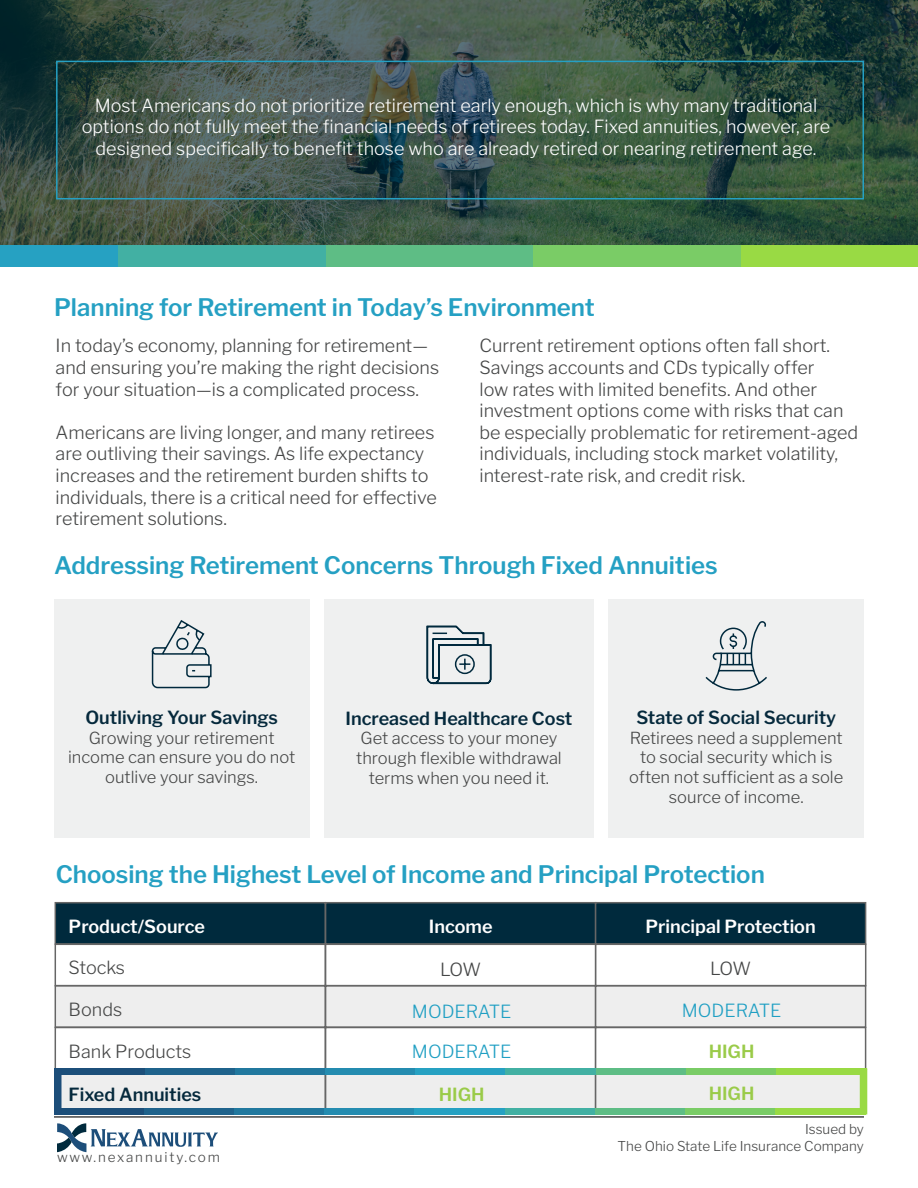
<style>
.page{position:relative;width:918px;height:1188px;background:#fff}
.page>*{position:absolute;margin:0;border:0;box-sizing:border-box;transform-origin:0 0}
.t1{font:600 24px "Libre Franklin";color:#25a0c3}
.t2{font:300 18px/21.6px "Libre Franklin";color:#454646}
.t3{font:300 18px/21.6px "Libre Franklin";color:#fff;text-align:center}
.t4{font:600 18px "Libre Franklin";color:#05293c}
.t5{font:600 18px "Libre Franklin";color:#fff}
.t6{font:300 18px "Libre Franklin";color:#1f9fc3}
.t7{font:600 18px "Libre Franklin";color:#9acb49}
.t8{font:300 16.5px/19.8px "Libre Franklin";color:#454646;text-align:center}
.t9{font:300 13.5px/16.2px "Libre Franklin";color:#454646;text-align:right}
.t10{font:300 13.5px "Libre Franklin";letter-spacing:.14em;color:#454646}
</style>
<div class="page">
<hr style="left:54px;top:1116px;width:810px;height:2px;background:#454646">
<svg style="left:57px;top:1123px;width:161px;height:29px"></svg>
<svg style="left:0;top:0;width:918px;height:245px;background:#385044"></svg>
<div style="left:0;top:245px;width:119px;height:21px;background:#26a1c2"></div>
<div style="left:119px;top:245px;width:207px;height:21px;background:#42b0a3"></div>
<div style="left:326px;top:245px;width:208px;height:21px;background:#5ebd85"></div>
<div style="left:534px;top:245px;width:207px;height:21px;background:#7acc66"></div>
<div style="left:741px;top:245px;width:177px;height:21px;background:#99da44"></div>
<div style="left:609px;top:599px;width:255px;height:238px;background:#eff0f0"></div>
<svg style="left:705px;top:621px;width:62px;height:70px"></svg>
<div style="left:55px;top:902px;width:271px;height:43px;background:#002a3d;border:2px solid #666"></div>
<div style="left:325px;top:902px;width:271px;height:43px;background:#002a3d;border:2px solid #666"></div>
<div style="left:595px;top:902px;width:271px;height:43px;background:#002a3d;border:2px solid #666"></div>
<div style="left:55px;top:944px;width:271px;height:42px;background:#fff;border:2px solid #666"></div>
<div style="left:325px;top:944px;width:271px;height:42px;background:#fff;border:2px solid #666"></div>
<div style="left:595px;top:944px;width:271px;height:42px;background:#fff;border:2px solid #666"></div>
<div style="left:55px;top:985px;width:271px;height:43px;background:#eee;border:2px solid #666"></div>
<div style="left:325px;top:985px;width:271px;height:43px;background:#eee;border:2px solid #666"></div>
<div style="left:595px;top:985px;width:271px;height:43px;background:#eee;border:2px solid #666"></div>
<div style="left:55px;top:1027px;width:271px;height:43px;background:#fff;border:2px solid #666"></div>
<div style="left:325px;top:1027px;width:271px;height:43px;background:#fff;border:2px solid #666"></div>
<div style="left:595px;top:1027px;width:271px;height:43px;background:#fff;border:2px solid #666"></div>
<div style="left:55px;top:1068px;width:271px;height:43px;background:#eee"></div>
<div style="left:325px;top:1068px;width:271px;height:43px;background:#eee;border:2px solid #666"></div>
<div style="left:595px;top:1068px;width:271px;height:43px;background:#eee;border:2px solid #666"></div>
<div style="left:55px;top:1068px;width:90px;height:7px;background:#1c4f7a"></div>
<div style="left:145px;top:1068px;width:90px;height:7px;background:#1f638c"></div>
<div style="left:235px;top:1068px;width:90px;height:7px;background:#21789e"></div>
<div style="left:325px;top:1068px;width:91px;height:7px;background:#248cb0"></div>
<div style="left:416px;top:1068px;width:90px;height:7px;background:#26a1c2"></div>
<div style="left:506px;top:1068px;width:90px;height:7px;background:#42b0a3"></div>
<div style="left:596px;top:1068px;width:90px;height:7px;background:#5ebd85"></div>
<div style="left:686px;top:1068px;width:90px;height:7px;background:#7acc66"></div>
<div style="left:776px;top:1068px;width:91px;height:7px;background:#99da44"></div>
<div style="left:54px;top:1108px;width:90px;height:6px;background:#1c4f7a"></div>
<div style="left:144px;top:1108px;width:90px;height:6px;background:#1f638c"></div>
<div style="left:234px;top:1108px;width:91px;height:6px;background:#21789e"></div>
<div style="left:325px;top:1108px;width:90px;height:6px;background:#248cb0"></div>
<div style="left:415px;top:1108px;width:90px;height:6px;background:#26a1c2"></div>
<div style="left:505px;top:1108px;width:90px;height:6px;background:#42b0a3"></div>
<div style="left:595px;top:1108px;width:90px;height:6px;background:#5ebd85"></div>
<div style="left:685px;top:1108px;width:91px;height:6px;background:#7acc66"></div>
<div style="left:776px;top:1108px;width:90px;height:6px;background:#99da44"></div>
<div style="left:54px;top:1068px;width:8px;height:46px;background:#1d4e7a"></div>
<div style="left:860px;top:1068px;width:7px;height:46px;background:#99da44"></div>
<div style="left:54px;top:599px;width:255px;height:238px;background:#eff0f0"></div>
<svg style="left:151px;top:620px;width:61px;height:69px"></svg>
<div style="left:324px;top:599px;width:270px;height:238px;background:#eff0f0"></div>
<svg style="left:426px;top:625px;width:66px;height:60px"></svg>
<div style="left:56px;top:61px;width:808px;height:138px;border:2px solid #25a0c3"></div>
<p class="t3" style="left:82px;top:93px;width:750px">Most Americans do not prioritize retirement early enough, which is why many traditional options do not fully meet the financial needs of retirees today. Fixed annuities, however, are designed specifically to benefit those who are already retired or nearing retirement age.</p>
<h1 class="t1" style="left:54px;top:289px;width:542px">Planning for Retirement in Today’s Environment</h1>
<p class="t2" style="left:56px;top:333px;width:385px">In today’s economy, planning for retirement— and ensuring you’re making the right decisions for your situation—is a complicated process.</p>
<p class="t2" style="left:56px;top:420px;width:383px">Americans are living longer, and many retirees are outliving their savings. As life expectancy increases and the retirement burden shifts to individuals, there is a critical need for effective retirement solutions.</p>
<p class="t2" style="left:480px;top:333px;width:380px">Current retirement options often fall short.<br>Savings accounts and CDs typically offer<br>low rates with limited benefits. And other investment options come with risks that can be especially problematic for retirement-aged individuals, including stock market volatility, interest-rate risk, and credit risk.</p>
<h1 class="t1" style="left:54px;top:546px;width:665px">Addressing Retirement Concerns Through Fixed Annuities</h1>
<p class="t4" style="left:85px;top:703px;width:194px">Outliving Your Savings</p>
<p class="t8" style="left:68px;top:726px;width:229px">Growing your retirement income can ensure you do not outlive your savings.</p>
<p class="t4" style="left:346px;top:704px;width:228px">Increased Healthcare Cost</p>
<p class="t8" style="left:356px;top:727px;width:207px">Get access to your money through flexible withdrawal terms when you need it.</p>
<p class="t4" style="left:636px;top:703px;width:201px">State of Social Security</p>
<p class="t8" style="left:629px;top:726px;width:216px">Retirees need a supplement to social security which is often not sufficient as a sole source of income.</p>
<h1 class="t1" style="left:56px;top:855px;width:711px">Choosing the Highest Level of Income and Principal Protection</h1>
<p class="t5" style="left:69px;top:912px;width:138px">Product/Source</p>
<p class="t5" style="left:429px;top:912px;width:65px">Income</p>
<p class="t5" style="left:645px;top:912px;width:172px">Principal Protection</p>
<p class="t2" style="left:69px;top:955px;width:58px">Stocks</p>
<p class="t2" style="left:69px;top:997px;width:55px">Bonds</p>
<p class="t2" style="left:69px;top:1039px;width:124px">Bank Products</p>
<p class="t4" style="left:69px;top:1080px;width:134px">Fixed Annuities</p>
<p class="t2" style="left:440px;top:957px;width:43px">LOW</p>
<p class="t2" style="left:710px;top:956px;width:43px">LOW</p>
<p class="t6" style="left:412px;top:998px;width:101px">MODERATE</p>
<p class="t6" style="left:682px;top:996px;width:101px">MODERATE</p>
<p class="t6" style="left:412px;top:1037px;width:101px">MODERATE</p>
<p class="t7" style="left:709px;top:1037px;width:47px">HIGH</p>
<p class="t7" style="left:439px;top:1080px;width:47px">HIGH</p>
<p class="t7" style="left:709px;top:1079px;width:47px">HIGH</p>
<p class="t10" style="left:57px;top:1146px;width:164px">www.nexannuity.com</p>
<p class="t9" style="left:618px;top:1120px;width:248px">Issued by<br>The Ohio State Life Insurance Company</p>
</div>
